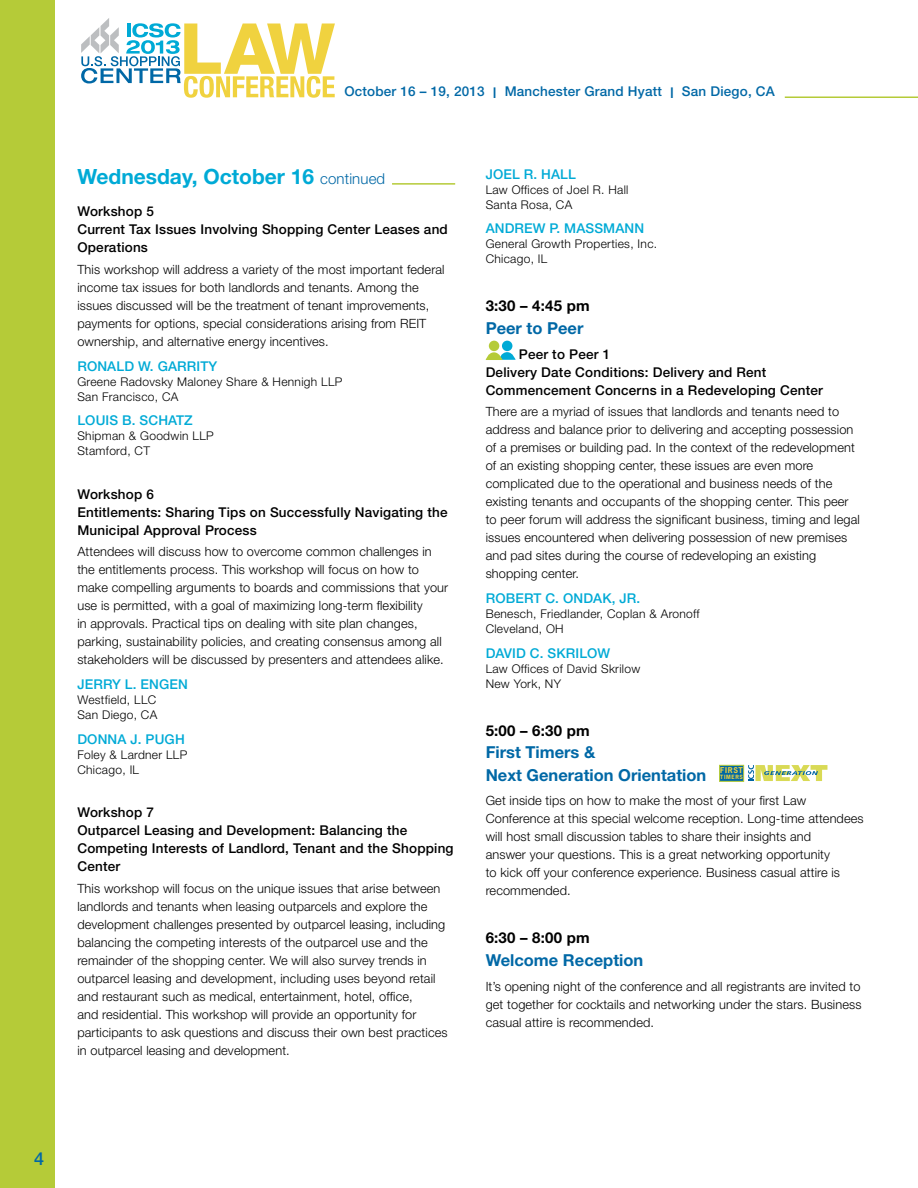
<style>
.page{position:relative;width:918px;height:1188px;background:#fff}
.page>*{position:absolute;margin:0;border:0;box-sizing:border-box;transform-origin:0 0}
.t1{font:700 21px "Helvetica Neue";color:#00aad6}
.t2{font:500 18px "Helvetica Neue";color:#0068a6}
.t3{font:700 16.5px/22.5px "Helvetica Neue";color:#0068a6}
.t4{font:700 15px "Helvetica Neue";letter-spacing:.015em;color:#000}
.t5{font:500 13.5px/18px "Helvetica Neue";letter-spacing:.015em;color:#000}
.t6{font:500 13.5px "Helvetica Neue";letter-spacing:.01em;color:#00aad6}
.t7{font:500 13.5px "Helvetica Neue";letter-spacing:.015em;color:#0068a6}
.t8{font:300 12.75px/18px "Helvetica Neue";letter-spacing:.01em;color:#000}
.t9{font:300 12px/15px "Helvetica Neue";letter-spacing:.025em;color:#000}
.t10{font:700 7.5px "News Gothic Std";letter-spacing:.085em;color:#f0d23f}
.t11{font:700 5.55px "News Gothic Std";letter-spacing:.115em;color:#f0d23f}
.s1{font-size:14.85px}
.s2{font-weight:300;font-size:15px;color:#0068a6}
</style>
<div class="page">
<div style="left:0;top:0;width:55px;height:1188px;background:#b5cb38"></div>
<hr style="left:785px;top:96px;width:133px;height:2px;background:#b5cb38">
<svg style="left:81px;top:18px;width:254px;height:80px"></svg>
<div style="left:502px;top:341px;width:10px;height:10px;background:#00aad6;border-radius:50%"></div>
<div style="left:489px;top:341px;width:10px;height:10px;background:#b5cb38;border-radius:50%"></div>
<svg style="left:486px;top:352px;width:30px;height:8px"></svg>
<div style="left:719px;top:765px;width:25px;height:17px;background:#0068a6;border:1px solid #b5cb38"></div>
<svg style="left:748px;top:765px;width:79px;height:16px"></svg>
<hr style="left:392px;top:183px;width:63px;height:2px;background:#b5cb38">
<p class="t7" style="left:344px;top:83px;width:432px">October 16 – 19, 2013 <span class="s1">I</span> Manchester Grand Hyatt <span class="s1">I</span> San Diego, CA</p>
<h1 class="t1" style="left:77px;top:164px;width:309px">Wednesday, October 16 <span class="s2">continued</span></h1>
<p class="t5" style="left:77px;top:202px;width:372px">Workshop 5<br>Current Tax Issues Involving Shopping Center Leases and<br>Operations</p>
<p class="t8" style="left:77px;top:260px;width:369px">This workshop will address a variety of the most important federal income tax issues for both landlords and tenants. Among the issues discussed will be the treatment of tenant improvements, payments for options, special considerations arising from REIT ownership, and alternative energy incentives.</p>
<p class="t6" style="left:77px;top:358px;width:133px">Ronald W. Garrity</p>
<p class="t9" style="left:77px;top:374px;width:266px">Greene Radovsky Maloney Share &amp; Hennigh LLP<br>San Francisco, CA</p>
<p class="t6" style="left:77px;top:412px;width:117px">Louis B. Schatz</p>
<p class="t9" style="left:77px;top:428px;width:138px">Shipman &amp; Goodwin LLP<br>Stamford, CT</p>
<p class="t5" style="left:77px;top:485px;width:372px">Workshop 6<br>Entitlements: Sharing Tips on Successfully Navigating the<br>Municipal Approval Process</p>
<p class="t8" style="left:77px;top:543px;width:372px">Attendees will discuss how to overcome common challenges in the entitlements process. This workshop will focus on how to make compelling arguments to boards and commissions that your use is permitted, with a goal of maximizing long-term flexibility<br>in approvals. Practical tips on dealing with site plan changes, parking, sustainability policies, and creating consensus among all stakeholders will be discussed by presenters and attendees alike.</p>
<p class="t6" style="left:77px;top:676px;width:112px">Jerry L. Eng en</p>
<p class="t9" style="left:77px;top:692px;width:81px">Westfield, LLC<br>San Diego, CA</p>
<p class="t6" style="left:77px;top:731px;width:109px">Donna J. Pugh</p>
<p class="t9" style="left:77px;top:747px;width:111px">Foley &amp; Lardner LLP<br>Chicago, IL</p>
<p class="t5" style="left:77px;top:803px;width:378px">Workshop 7<br>Outparcel Leasing and Development: Balancing the<br>Competing Interests of Landlord, Tenant and the Shopping<br>Center</p>
<p class="t8" style="left:77px;top:879px;width:372px">This workshop will focus on the unique issues that arise between landlords and tenants when leasing outparcels and explore the development challenges presented by outparcel leasing, including balancing the competing interests of the outparcel use and the remainder of the shopping center. We will also survey trends in outparcel leasing and development, including uses beyond retail and restaurant such as medical, entertainment, hotel, office,<br>and residential. This workshop will provide an opportunity for participants to ask questions and discuss their own best practices in outparcel leasing and development.</p>
<p class="t6" style="left:486px;top:166px;width:83px">Joel R. Hall</p>
<p class="t9" style="left:486px;top:181px;width:144px">Law Offices of Joel R. Hall<br>Santa Rosa, CA</p>
<p class="t6" style="left:486px;top:220px;width:160px">Andrew P. Mass mann</p>
<p class="t9" style="left:486px;top:236px;width:173px">General Growth Properties, Inc.<br>Chicago, IL</p>
<p class="t4" style="left:486px;top:297px;width:106px">3:30 – 4:45 pm</p>
<p class="t3" style="left:486px;top:316px;width:99px">Peer to Peer</p>
<p class="t5" style="left:486px;top:345px;width:339px;text-indent:33px">Peer to Peer 1<br>Delivery Date Conditions: Delivery and Rent<br>Commencement Concerns in a Redeveloping Center</p>
<p class="t8" style="left:486px;top:402px;width:376px">There are a myriad of issues that landlords and tenants need to address and balance prior to delivering and accepting possession of a premises or building pad. In the context of the redevelopment of an existing shopping center, these issues are even more complicated due to the operational and business needs of the existing tenants and occupants of the shopping center. This peer to peer forum will address the significant business, timing and legal issues encountered when delivering possession of new premises and pad sites during the course of redeveloping an existing shopping center.</p>
<p class="t6" style="left:486px;top:590px;width:156px">Robert C. Ondak, Jr.</p>
<p class="t9" style="left:486px;top:606px;width:215px">Benesch, Friedlander, Coplan &amp; Aronoff<br>Cleveland, OH</p>
<p class="t6" style="left:486px;top:645px;width:126px">David C. Skrilow</p>
<p class="t9" style="left:486px;top:661px;width:156px">Law Offices of David Skrilow<br>New York, NY</p>
<p class="t4" style="left:486px;top:721px;width:106px">5:00 – 6:30 pm</p>
<p class="t3" style="left:486px;top:741px;width:222px">First Timers &amp;<br>Next Generation Orientation</p>
<p class="t8" style="left:486px;top:791px;width:380px">Get inside tips on how to make the most of your first Law Conference at this special welcome reception. Long-time attendees will host small discussion tables to share their insights and<br>answer your questions. This is a great networking opportunity<br>to kick off your conference experience. Business casual attire is recommended.</p>
<p class="t4" style="left:486px;top:929px;width:106px">6:30 – 8:00 pm</p>
<p class="t3" style="left:486px;top:948px;width:159px">Welcome Reception</p>
<p class="t8" style="left:486px;top:977px;width:377px;text-align:justify">It’s opening night of the conference and all registrants are invited to get together for cocktails and networking under the stars. Business casual attire is recommended.</p>
<p class="t10" style="left:720px;top:766px;width:24px">FIRST</p>
<p class="t11" style="left:720px;top:773px;width:24px">TIMERS</p>
<h2 class="t2" style="left:34px;top:1148px;width:12px">4</h2>
</div>
